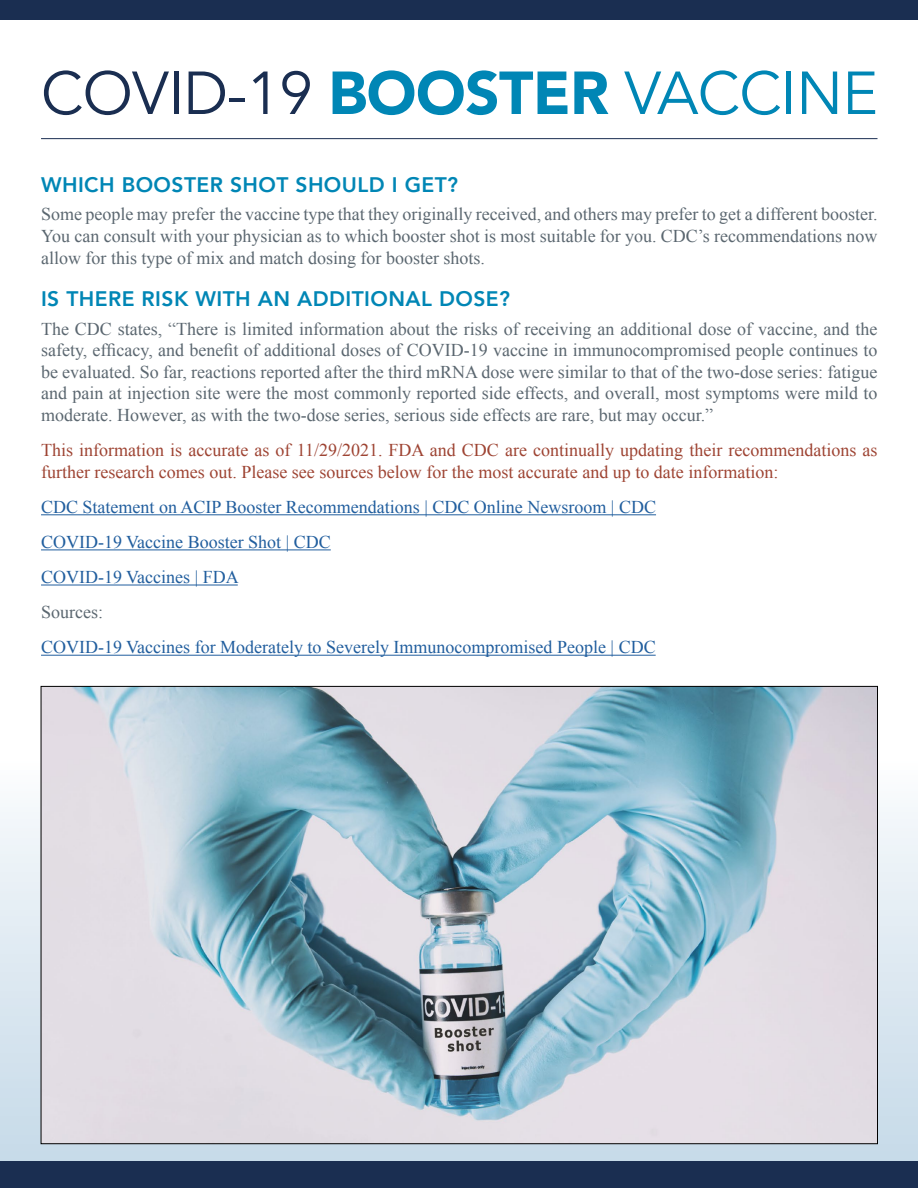
<style>
.page{position:relative;width:918px;height:1188px;background:#fff}
.page>*{position:absolute;margin:0;border:0;box-sizing:border-box;transform-origin:0 0}
.t1{font:60px "Avenir";letter-spacing:-.01em;color:#1a2e51}
.t2{font:800 21px "Avenir";letter-spacing:.02em;color:#0086b5}
.t3{font:18px/21.6px "Times New Roman";color:#5b6770;text-align:justify}
.t4{font:18px/21.6px "Times New Roman";color:#9e4433}
.t5{font:18px/35.1px "Times New Roman";color:#215e9e}
.s1{font-weight:900;color:#0086b5}
.s2{color:#0086b5}
</style>
<div class="page">
<svg style="left:0;top:758px;width:918px;height:403px;background:#d1dee7"></svg>
<div style="left:0;top:0;width:918px;height:20px;background:#1a2e51"></div>
<div style="left:0;top:1161px;width:918px;height:27px;background:#1a2e51"></div>
<hr style="left:41px;top:514px;width:615px;height:1px;background:#215e9e">
<hr style="left:41px;top:549px;width:290px;height:1px;background:#215e9e">
<hr style="left:41px;top:585px;width:197px;height:1px;background:#215e9e">
<hr style="left:41px;top:655px;width:615px;height:1px;background:#215e9e">
<hr style="left:41px;top:138px;width:837px;height:1px;background:#1a2e51">
<img style="left:43px;top:688px;width:833px;height:454px">
<h1 class="t1" style="left:41px;top:58px;width:838px">COVID-19 <span class="s1">BOOSTER</span> <span class="s2">VACCINE</span></h1>
<p class="t2" style="left:41px;top:168px;width:419px">WHICH BOOSTER SHOT SHOULD I GET?</p>
<p class="t3" style="left:41px;top:203px;width:838px">Some people may prefer the vaccine type that they originally received, and others may prefer to get a different booster.<br>You can consult with your physician as to which booster shot is most suitable for you. CDC’s recommendations now allow for this type of mix and match dosing for booster shots.</p>
<p class="t2" style="left:41px;top:283px;width:470px">IS THERE RISK WITH AN ADDITIONAL DOSE?</p>
<p class="t3" style="left:41px;top:318px;width:838px">The CDC states, “There is limited information about the risks of receiving an additional dose of vaccine, and the safety, efficacy, and benefit of additional doses of COVID-19 vaccine in immunocompromised people continues to be evaluated. So far, reactions reported after the third mRNA dose were similar to that of the two-dose series: fatigue and pain at injection site were the most commonly reported side effects, and overall, most symptoms were mild to moderate. However, as with the two-dose series, serious side effects are rare, but may occur.”</p>
<p class="t4" style="left:41px;top:439px;width:838px">This information is accurate as of 11/29/2021. FDA and CDC are continually updating their recommendations as further research comes out. Please see sources below for the most accurate and up to date information:</p>
<p class="t5" style="left:41px;top:489px;width:617px">CDC Statement on ACIP Booster Recommendations | CDC Online Newsroom | CDC<br>COVID-19 Vaccine Booster Shot | CDC<br>COVID-19 Vaccines | FDA</p>
<p class="t3" style="left:41px;top:601px;width:63px">Sources:</p>
<p class="t5" style="left:41px;top:629px;width:616px">COVID-19 Vaccines for Moderately to Severely Immunocompromised People | CDC</p>
</div>
